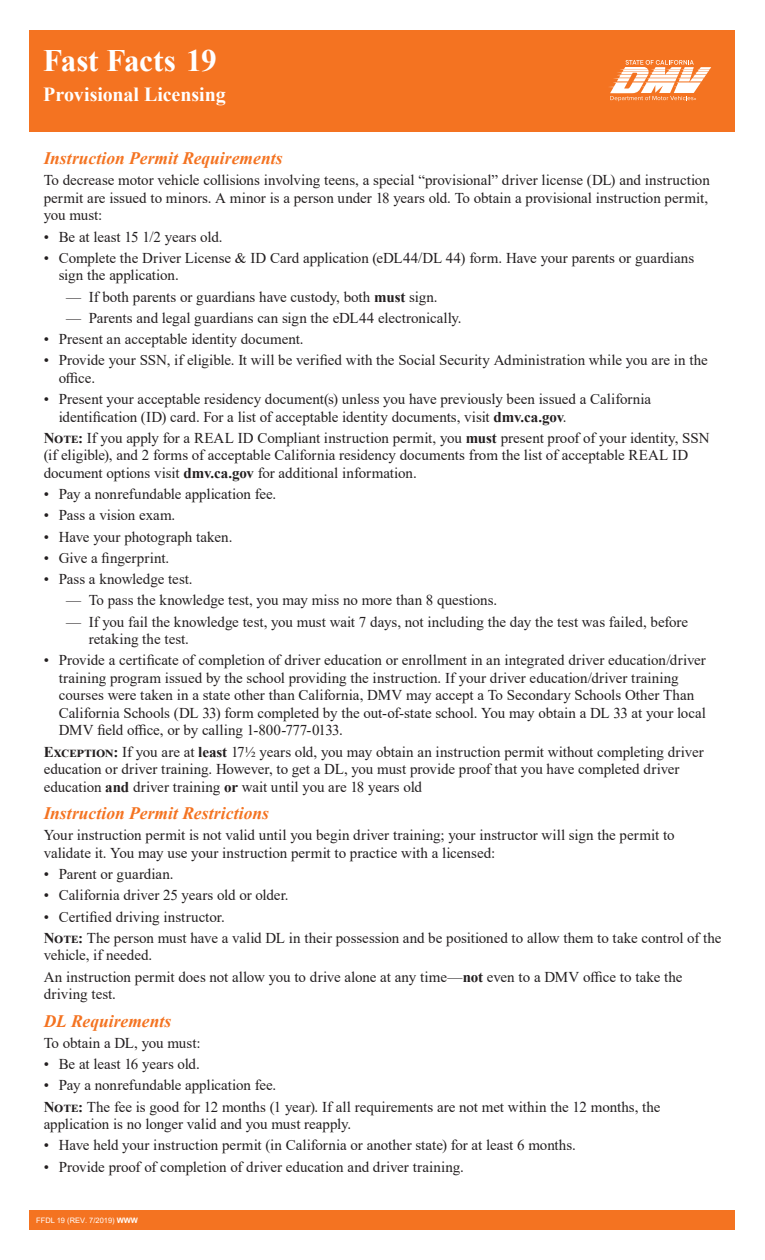
<style>
.page{position:relative;width:765px;height:1260px;background:#fff}
.page>*{position:absolute;margin:0;border:0;box-sizing:border-box;transform-origin:0 0}
.t1{font:700 31.25px "Times New Roman";letter-spacing:-.01em;color:#fff}
.t2{font:700 20px "Times New Roman";letter-spacing:-.005em;color:#fff}
.t3{font:italic 700 17.5px "Times New Roman";color:#f47321}
.t4{font:15px/17.5px "Times New Roman";letter-spacing:-.005em;color:#231f20}
.t5{font:7.5px "Arial";color:#fff}
.s1{font-weight:700}
</style>
<div class="page">
<div style="left:30px;top:1210px;width:705px;height:20px;background:#f47321"></div>
<div style="left:30px;top:30px;width:705px;height:101px;background:#f47321"></div>
<svg style="left:609px;top:60px;width:102px;height:41px"></svg>
<h1 class="t1" style="left:43px;top:38px;width:175px">Fast Facts 19</h1>
<h2 class="t2" style="left:43px;top:80px;width:184px">Provisional Licensing</h2>
<h1 class="t3" style="left:44px;top:146px;width:240px">Instruction Permit Requirements</h1>
<p class="t4" style="left:44px;top:171px;width:668px;text-align:justify">To decrease motor vehicle collisions involving teens, a special “provisional” driver license (DL) and instruction permit are issued to minors. A minor is a person under 18 years old. To obtain a provisional instruction permit, you must:</p>
<p class="t4" style="left:44px;top:227px;width:180px">• Be at least 15 1/2 years old.</p>
<p class="t4" style="left:59px;top:249px;width:637px;text-indent:-15px">• Complete the Driver License &amp; ID Card application (eDL44/DL 44) form. Have your parents or guardians sign the application.</p>
<p class="t4" style="left:66px;top:287px;width:373px">— If both parents or guardians have custody, both <span class="s1">must</span> sign.</p>
<p class="t4" style="left:66px;top:309px;width:397px">— Parents and legal guardians can sign the eDL44 electronically.</p>
<p class="t4" style="left:44px;top:330px;width:261px">• Present an acceptable identity document.</p>
<p class="t4" style="left:59px;top:351px;width:651px;text-indent:-15px">• Provide your SSN, if eligible. It will be verified with the Social Security Administration while you are in the office.</p>
<p class="t4" style="left:44px;top:390px;width:609px">• Present your acceptable residency document(s) unless you have previously been issued a California</p>
<p class="t4" style="left:59px;top:407px;width:509px">identification (ID) card. For a list of acceptable identity documents, visit <span class="s1">dmv.ca.gov</span>.</p>
<p class="t4" style="left:44px;top:429px;width:667px"><span class="s1">Note:</span> If you apply for a REAL ID Compliant instruction permit, you <span class="s1">must</span> present proof of your identity, SSN (if eligible), and 2 forms of acceptable California residency documents from the list of acceptable REAL ID document options visit <span class="s1">dmv.ca.gov</span> for additional information.</p>
<p class="t4" style="left:44px;top:485px;width:234px">• Pay a nonrefundable application fee.</p>
<p class="t4" style="left:44px;top:506px;width:133px">• Pass a vision exam.</p>
<p class="t4" style="left:44px;top:527px;width:190px">• Have your photograph taken.</p>
<p class="t4" style="left:44px;top:549px;width:127px">• Give a fingerprint.</p>
<p class="t4" style="left:44px;top:570px;width:150px">• Pass a knowledge test.</p>
<p class="t4" style="left:66px;top:591px;width:433px">— To pass the knowledge test, you may miss no more than 8 questions.</p>
<p class="t4" style="left:89px;top:612px;width:601px;text-indent:-22px">— If you fail the knowledge test, you must wait 7 days, not including the day the test was failed, before retaking the test.</p>
<p class="t4" style="left:59px;top:651px;width:649px;text-indent:-15px">• Provide a certificate of completion of driver education or enrollment in an integrated driver education/driver training program issued by the school providing the instruction. If your driver education/driver training courses were taken in a state other than California, DMV may accept a To Secondary Schools Other Than California Schools (DL 33) form completed by the out-of-state school. You may obtain a DL 33 at your local</p>
<p class="t4" style="left:59px;top:721px;width:286px">DMV field office, or by calling 1-800-777-0133.</p>
<p class="t4" style="left:44px;top:742px;width:662px"><span class="s1">Exception:</span> If you are at <span class="s1">least</span> 17½ years old, you may obtain an instruction permit without completing driver education or driver training. However, to get a DL, you must provide proof that you have completed driver education <span class="s1">and</span> driver training <span class="s1">or</span> wait until you are 18 years old</p>
<h1 class="t3" style="left:44px;top:801px;width:227px">Instruction Permit Restrictions</h1>
<p class="t4" style="left:44px;top:826px;width:633px">Your instruction permit is not valid until you begin driver training; your instructor will sign the permit to validate it. You may use your instruction permit to practice with a licensed:</p>
<p class="t4" style="left:44px;top:865px;width:131px">• Parent or guardian.</p>
<p class="t4" style="left:44px;top:886px;width:247px">• California driver 25 years old or older.</p>
<p class="t4" style="left:44px;top:907px;width:183px">• Certified driving instructor.</p>
<p class="t4" style="left:44px;top:929px;width:679px"><span class="s1">Note:</span> The person must have a valid DL in their possession and be positioned to allow them to take control of the vehicle, if needed.</p>
<p class="t4" style="left:44px;top:967px;width:640px">An instruction permit does not allow you to drive alone at any time—<span class="s1">not</span> even to a DMV office to take the</p>
<p class="t4" style="left:44px;top:985px;width:74px">driving test.</p>
<h1 class="t3" style="left:44px;top:1009px;width:129px">DL Requirements</h1>
<p class="t4" style="left:44px;top:1034px;width:158px">To obtain a DL, you must:</p>
<p class="t4" style="left:44px;top:1055px;width:158px">• Be at least 16 years old.</p>
<p class="t4" style="left:44px;top:1076px;width:234px">• Pay a nonrefundable application fee.</p>
<p class="t4" style="left:44px;top:1097px;width:618px"><span class="s1">Note:</span> The fee is good for 12 months (1 year). If all requirements are not met within the 12 months, the application is no longer valid and you must reapply.</p>
<p class="t4" style="left:44px;top:1136px;width:534px">• Have held your instruction permit (in California or another state) for at least 6 months.</p>
<p class="t4" style="left:44px;top:1157px;width:422px">• Provide proof of completion of driver education and driver training.</p>
<p class="t5" style="left:36px;top:1215px;width:103px">FFDL 19 (REV. 7/2019) <span class="s1">WWW</span></p>
</div>
